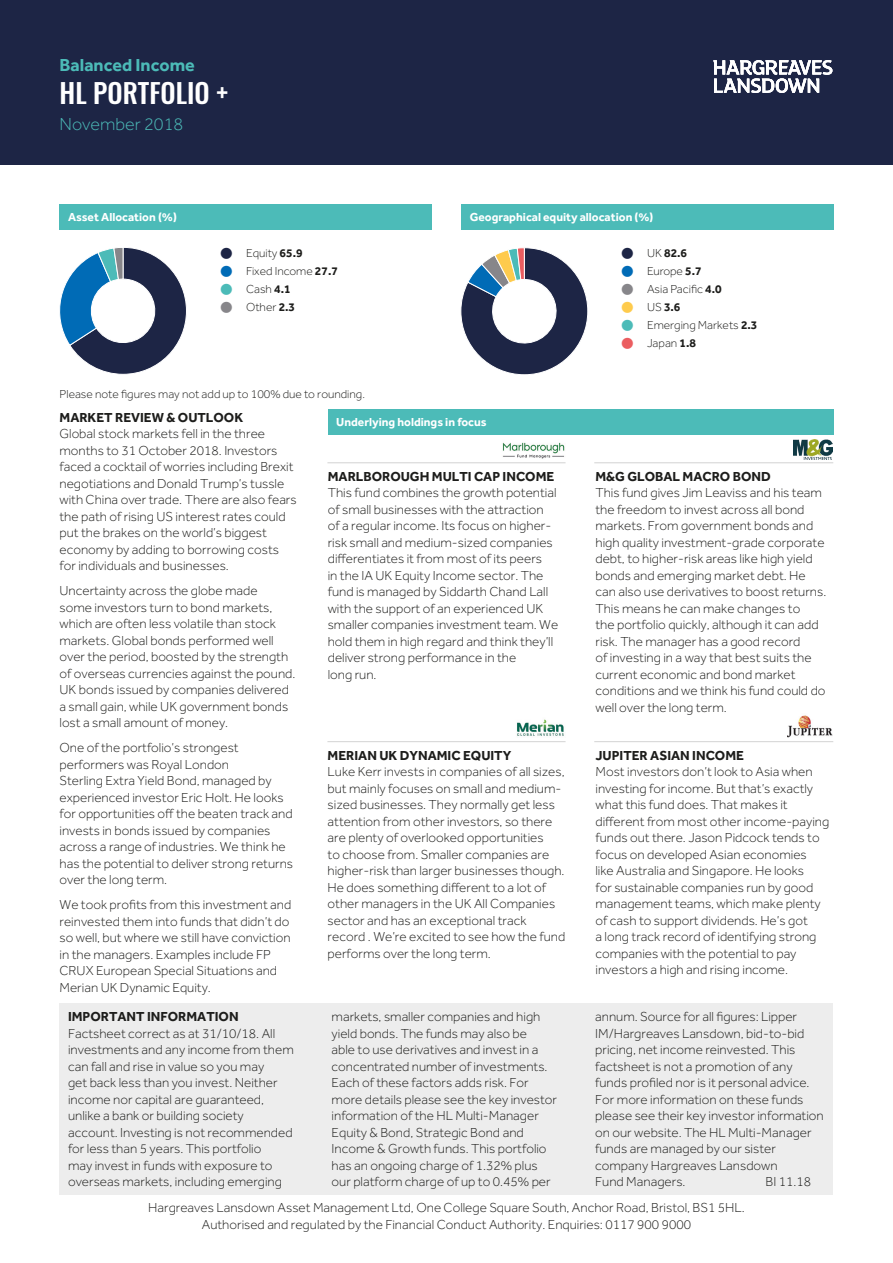
<style>
.page{position:relative;width:893px;height:1263px;background:#fff}
.page>*{position:absolute;margin:0;border:0;box-sizing:border-box;transform-origin:0 0}
.t1{font:500 27px "Oswald";color:#fff}
.t2{font:700 18px "Effra";color:#4cbbb8}
.t3{font:300 18px "Effra";color:#4cbbb8}
.t4{font:300 13.5px/16.5px "Effra";color:#1d1d1b}
.t5{font:700 13.5px "Effra";color:#1d1d1b}
.t6{font:300 12px "Effra";color:#1d1d1b}
.t7{font:700 12px "Effra";color:#fff}
.t8{font:700 12px "Effra";color:#1d1d1b}
.s1{color:#1d2545}
.s2{font-weight:700}
.s3{color:#006bb6}
.s4{color:#4cbbb8}
.s5{color:#87868a}
.s6{font-weight:300}
.s7{color:#fecb4d}
.s8{color:#eb5d60}
</style>
<div class="page">
<div style="left:0;top:0;width:893px;height:165px;background:#1d2545"></div>
<svg style="left:713px;top:60px;width:119px;height:33px"></svg>
<div style="left:461px;top:204px;width:372px;height:26px;background:#4cbbb8"></div>
<div style="left:60px;top:204px;width:372px;height:26px;background:#4cbbb8"></div>
<svg style="left:460px;top:247px;width:128px;height:128px"></svg>
<svg style="left:59px;top:247px;width:128px;height:128px"></svg>
<div style="left:328px;top:409px;width:505px;height:25px;background:#4cbbb8"></div>
<div style="left:60px;top:1004px;width:773px;height:191px;background:#ededed"></div>
<hr style="left:327px;top:462px;width:239px;height:1px;background:#dadada">
<hr style="left:327px;top:741px;width:239px;height:1px;background:#dadada">
<hr style="left:594px;top:462px;width:239px;height:1px;background:#dadada">
<hr style="left:594px;top:741px;width:239px;height:1px;background:#dadada">
<img style="left:787px;top:715px;width:45px;height:23px">
<img style="left:517px;top:719px;width:47px;height:17px">
<img style="left:794px;top:439px;width:38px;height:20px">
<img style="left:502px;top:442px;width:63px;height:17px">
<h2 class="t2" style="left:60px;top:54px;width:137px">Balanced Income</h2>
<h1 class="t1" style="left:60px;top:79px;width:170px">HL PORTFOLIO +</h1>
<h2 class="t3" style="left:60px;top:114px;width:125px">November 2018</h2>
<p class="t7" style="left:68px;top:210px;width:110px">Asset Allocation (%)</p>
<p class="t7" style="left:470px;top:210px;width:185px">Geographical equity allocation (%)</p>
<p class="t6" style="left:221px;top:246px;width:84px"><span class="s1">●</span> Equity <span class="s2">65.9</span></p>
<p class="t6" style="left:221px;top:264px;width:119px"><span class="s3">●</span> Fixed Income <span class="s2">27.7</span></p>
<p class="t6" style="left:221px;top:282px;width:72px"><span class="s4">●</span> Cash <span class="s2">4.1</span></p>
<p class="t6" style="left:221px;top:300px;width:76px"><span class="s5">●</span> Other <span class="s2">2.3</span></p>
<p class="t8" style="left:621px;top:246px;width:67px"><span class="s1">●</span> <span class="s6">UK</span> 82.6</p>
<p class="t6" style="left:621px;top:264px;width:82px"><span class="s3">●</span> Europe <span class="s2">5.7</span></p>
<p class="t6" style="left:621px;top:282px;width:102px"><span class="s5">●</span> Asia Pacific <span class="s2">4.0</span></p>
<p class="t8" style="left:621px;top:300px;width:61px"><span class="s7">●</span> <span class="s6">US</span> 3.6</p>
<p class="t6" style="left:621px;top:318px;width:138px"><span class="s4">●</span> Emerging Markets <span class="s2">2.3</span></p>
<p class="t6" style="left:621px;top:336px;width:76px"><span class="s8">●</span> Japan <span class="s2">1.8</span></p>
<p class="t6" style="left:60px;top:387px;width:307px">Please note figures may not add up to 100% due to rounding.</p>
<p class="t5" style="left:60px;top:409px;width:185px">MARKET REVIEW &amp; OUTLOOK</p>
<p class="t4" style="left:60px;top:425px;width:239px">Global stock markets fell in the three months to 31 October 2018. Investors faced a cocktail of worries including Brexit negotiations and Donald Trump’s tussle with China over trade. There are also fears the path of rising US interest rates could put the brakes on the world’s biggest economy by adding to borrowing costs for individuals and businesses.</p>
<p class="t4" style="left:60px;top:582px;width:237px">Uncertainty across the globe made<br>some investors turn to bond markets, which are often less volatile than stock markets. Global bonds performed well over the period, boosted by the strength of overseas currencies against the pound.<br>UK bonds issued by companies delivered a small gain, while UK government bonds lost a small amount of money.</p>
<p class="t4" style="left:60px;top:739px;width:235px">One of the portfolio’s strongest performers was Royal London<br>Sterling Extra Yield Bond, managed by experienced investor Eric Holt. He looks for opportunities off the beaten track and invests in bonds issued by companies across a range of industries. We think he has the potential to deliver strong returns over the long term.</p>
<p class="t4" style="left:60px;top:896px;width:233px">We took profits from this investment and reinvested them into funds that didn’t do so well, but where we still have conviction in the managers. Examples include FP CRUX European Special Situations and Merian UK Dynamic Equity.</p>
<p class="t7" style="left:336px;top:414px;width:152px">Underlying holdings in focus</p>
<p class="t5" style="left:328px;top:468px;width:228px">MARLBOROUGH MULTI CAP INCOME</p>
<p class="t4" style="left:328px;top:485px;width:232px">This fund combines the growth potential of small businesses with the attraction of a regular income. Its focus on higher&shy;risk small and medium-sized companies differentiates it from most of its peers<br>in the IA UK Equity Income sector. The fund is managed by Siddarth Chand Lall with the support of an experienced UK smaller companies investment team. We hold them in high regard and think they’ll deliver strong performance in the<br>long run.</p>
<p class="t5" style="left:328px;top:747px;width:185px">MERIAN UK DYNAMIC EQUITY</p>
<p class="t4" style="left:328px;top:763px;width:239px">Luke Kerr invests in companies of all sizes, but mainly focuses on small and medium&shy;sized businesses. They normally get less attention from other investors, so there are plenty of overlooked opportunities<br>to choose from. Smaller companies are higher-risk than larger businesses though.<br>He does something different to a lot of other managers in the UK All Companies sector and has an exceptional track record . We’re excited to see how the fund performs over the long term.</p>
<p class="t5" style="left:595px;top:468px;width:177px">M&amp;G GLOBAL MACRO BOND</p>
<p class="t4" style="left:595px;top:485px;width:232px">This fund gives Jim Leaviss and his team the freedom to invest across all bond markets. From government bonds and high quality investment-grade corporate debt, to higher-risk areas like high yield bonds and emerging market debt. He can also use derivatives to boost returns.<br>This means he can make changes to<br>the portfolio quickly, although it can add risk. The manager has a good record<br>of investing in a way that best suits the current economic and bond market conditions and we think his fund could do well over the long term.</p>
<p class="t5" style="left:595px;top:747px;width:150px">JUPITER ASIAN INCOME</p>
<p class="t4" style="left:595px;top:763px;width:235px">Most investors don’t look to Asia when investing for income. But that’s exactly what this fund does. That makes it different from most other income-paying funds out there. Jason Pidcock tends to focus on developed Asian economies<br>like Australia and Singapore. He looks<br>for sustainable companies run by good management teams, which make plenty of cash to support dividends. He’s got<br>a long track record of identifying strong companies with the potential to pay investors a high and rising income.</p>
<p class="t5" style="left:68px;top:1008px;width:172px">IMPORTANT INFORMATION</p>
<p class="t4" style="left:68px;top:1025px;width:227px">Factsheet correct as at 31/10/18. All investments and any income from them can fall and rise in value so you may<br>get back less than you invest. Neither income nor capital are guaranteed, unlike a bank or building society account. Investing is not recommended for less than 5 years. This portfolio<br>may invest in funds with exposure to overseas markets, including emerging</p>
<p class="t4" style="left:332px;top:1008px;width:227px">markets, smaller companies and high yield bonds. The funds may also be<br>able to use derivatives and invest in a concentrated number of investments.<br>Each of these factors adds risk. For more details please see the key investor information of the HL Multi-Manager Equity &amp; Bond, Strategic Bond and Income &amp; Growth funds. This portfolio has an ongoing charge of 1.32% plus our platform charge of up to 0.45% per</p>
<p class="t4" style="left:595px;top:1008px;width:230px">annum. Source for all figures: Lipper IM/Hargreaves Lansdown, bid-to-bid pricing, net income reinvested. This factsheet is not a promotion of any funds profiled nor is it personal advice.<br>For more information on these funds please see their key investor information on our website. The HL Multi-Manager funds are managed by our sister company Hargreaves Lansdown<br>Fund Managers.</p>
<p class="t4" style="left:766px;top:1173px;width:47px">BI 11.18</p>
<p class="t4" style="left:148px;top:1200px;width:598px;text-align:center">Hargreaves Lansdown Asset Management Ltd, One College Square South, Anchor Road, Bristol, BS1 5HL.<br>Authorised and regulated by the Financial Conduct Authority. Enquiries: 0117 900 9000</p>
</div>
